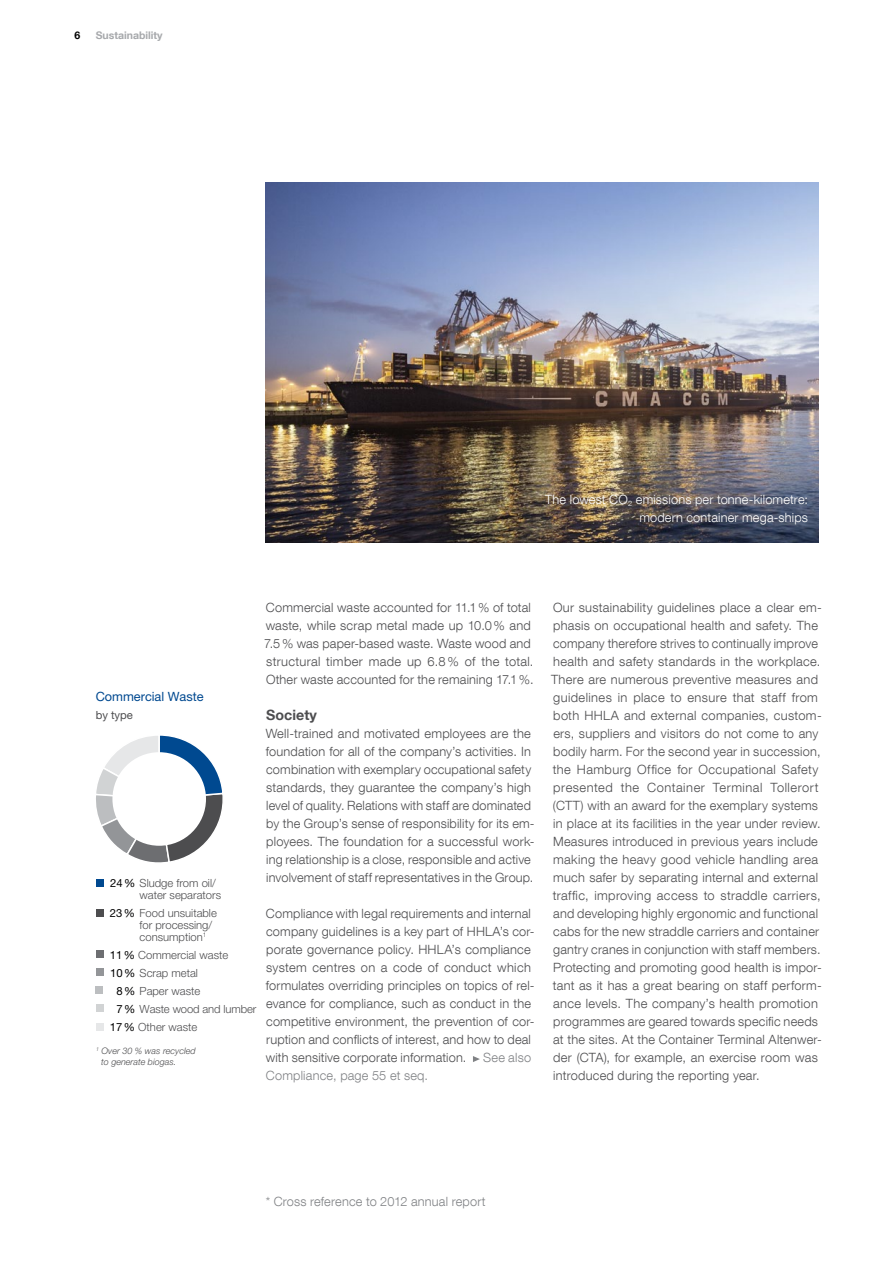
<style>
.page{position:relative;width:893px;height:1263px;background:#fff}
.page>*{position:absolute;margin:0;border:0;box-sizing:border-box;transform-origin:0 0}
.t1{font:700 14.25px "Helvetica Neue LT Com";color:#4d4d4f}
.t2{font:300 12.75px/18px "Helvetica Neue LT Com";letter-spacing:.015em;color:#4d4d4f}
.t3{font:300 12.75px/18px "Helvetica Neue LT Com";letter-spacing:.015em;color:#fff;text-align:right}
.t4{font:300 12.75px "Helvetica Neue LT Com";letter-spacing:.015em;color:#808285}
.t5{font:12.75px "Helvetica Neue LT Com";color:#004990}
.t6{font:300 11.25px/12px "Helvetica Neue LT Com";color:#4d4d4f}
.t7{font:11.25px "Helvetica Neue LT Com";color:#4d4d4f}
.t8{font:700 10.5px "Helvetica Neue LT Com";color:#a7a9ac}
.t9{font:700 10.5px "Helvetica Neue LT Com";color:#000}
.t10{font:italic 300 9px/10.8px "Helvetica Neue LT Com";color:#4d4d4f}
.s1{font-weight:400;color:#000}
</style>
<div class="page">
<div style="left:96px;top:880px;width:7px;height:7px;background:#004990"></div>
<div style="left:96px;top:909px;width:7px;height:8px;background:#4d4d4f"></div>
<div style="left:96px;top:950px;width:7px;height:8px;background:#6d6e71"></div>
<div style="left:96px;top:968px;width:7px;height:8px;background:#939598"></div>
<div style="left:96px;top:986px;width:7px;height:8px;background:#bcbec0"></div>
<div style="left:96px;top:1004px;width:7px;height:8px;background:#d1d3d4"></div>
<div style="left:96px;top:1023px;width:7px;height:8px;background:#e6e7e8"></div>
<svg style="left:96px;top:735px;width:127px;height:128px"></svg>
<div style="left:112px;top:752px;width:94px;height:94px;background:#fff;border-radius:50%"></div>
<img style="left:266px;top:183px;width:553px;height:360px">
<svg style="left:473px;top:1056px;width:7px;height:6px"></svg>
<p class="t9" style="left:74px;top:29px;width:7px">6</p>
<p class="t8" style="left:96px;top:29px;width:69px">Sustainability</p>
<p class="t3" style="left:545px;top:490px;width:264px">The lowest CO<sub>2</sub> emissions per tonne-kilometre: modern container mega-ships</p>
<p class="t5" style="left:96px;top:688px;width:109px">Commercial Waste</p>
<p class="t7" style="left:96px;top:708px;width:39px">by type</p>
<p class="t6" style="left:140px;top:877px;width:83px;text-indent:-29px"><span class="s1">24 %</span> Sludge from oil/ water separators</p>
<p class="t6" style="left:140px;top:907px;width:79px;text-indent:-30px"><span class="s1">23 %</span> Food unsuitable for processing/ consumption<sup>1</sup></p>
<p class="t6" style="left:110px;top:949px;width:120px"><span class="s1">11 %</span> Commercial waste</p>
<p class="t6" style="left:110px;top:967px;width:89px"><span class="s1">10 %</span> Scrap metal</p>
<p class="t6" style="left:117px;top:985px;width:85px"><span class="s1">8 %</span> Paper waste</p>
<p class="t6" style="left:117px;top:1003px;width:141px"><span class="s1">7 %</span> Waste wood and lumber</p>
<p class="t6" style="left:110px;top:1021px;width:89px"><span class="s1">17 %</span> Other waste</p>
<p class="t10" style="left:101px;top:1045px;width:96px;text-indent:-5px"><sup>1</sup> Over 30 % was recycled to generate biogas.</p>
<p class="t2" style="left:264px;top:598px;width:271px">Commercial waste accounted for 11.1% of total waste, while scrap metal made up 10.0% and 7.5% was paper-based waste. Waste wood and structural timber made up 6.8 % of the total.<br>Other waste accounted for the remaining 17.1%.</p>
<p class="t1" style="left:266px;top:706px;width:52px">Society</p>
<p class="t2" style="left:266px;top:724px;width:270px">Well-trained and motivated employees are the foundation for all of the company’s activities. In combination with exemplary occupational safety standards, they guarantee the company’s high level of quality. Relations with staff are dominated by the Group’s sense of responsibility for its em&shy;ployees. The foundation for a successful work&shy;ing relationship is a close, responsible and active involvement of staff representatives in the Group.</p>
<p class="t2" style="left:266px;top:904px;width:270px">Compliance with legal requirements and internal company guidelines is a key part of HHLA’s cor&shy;porate governance policy. HHLA’s compliance system centres on a code of conduct which formulates overriding principles on topics of rel&shy;evance for compliance, such as conduct in the competitive environment, the prevention of cor&shy;ruption and conflicts of interest, and how to deal with sensitive corporate information.</p>
<p class="t4" style="left:483px;top:1050px;width:49px">See also</p>
<p class="t4" style="left:266px;top:1068px;width:164px">Compliance, page 55 et seq.</p>
<p class="t2" style="left:551px;top:598px;width:272px">Our sustainability guidelines place a clear em&shy;phasis on occupational health and safety. The company therefore strives to continually improve health and safety standards in the workplace.<br>There are numerous preventive measures and guidelines in place to ensure that staff from both HHLA and external companies, custom&shy;ers, suppliers and visitors do not come to any bodily harm. For the second year in succession, the Hamburg Office for Occupational Safety presented the Container Terminal Tollerort (CTT) with an award for the exemplary systems in place at its facilities in the year under review.<br>Measures introduced in previous years include making the heavy good vehicle handling area much safer by separating internal and external traffic, improving access to straddle carriers, and developing highly ergonomic and functional cabs for the new straddle carriers and container gantry cranes in conjunction with staff members.<br>Protecting and promoting good health is impor&shy;tant as it has a great bearing on staff perform&shy;ance levels. The company’s health promotion programmes are geared towards specific needs at the sites. At the Container Terminal Altenwer&shy;der (CTA), for example, an exercise room was introduced during the reporting year.</p>
<p class="t4" style="left:266px;top:1194px;width:221px">* Cross reference to 2012 annual report</p>
</div>
